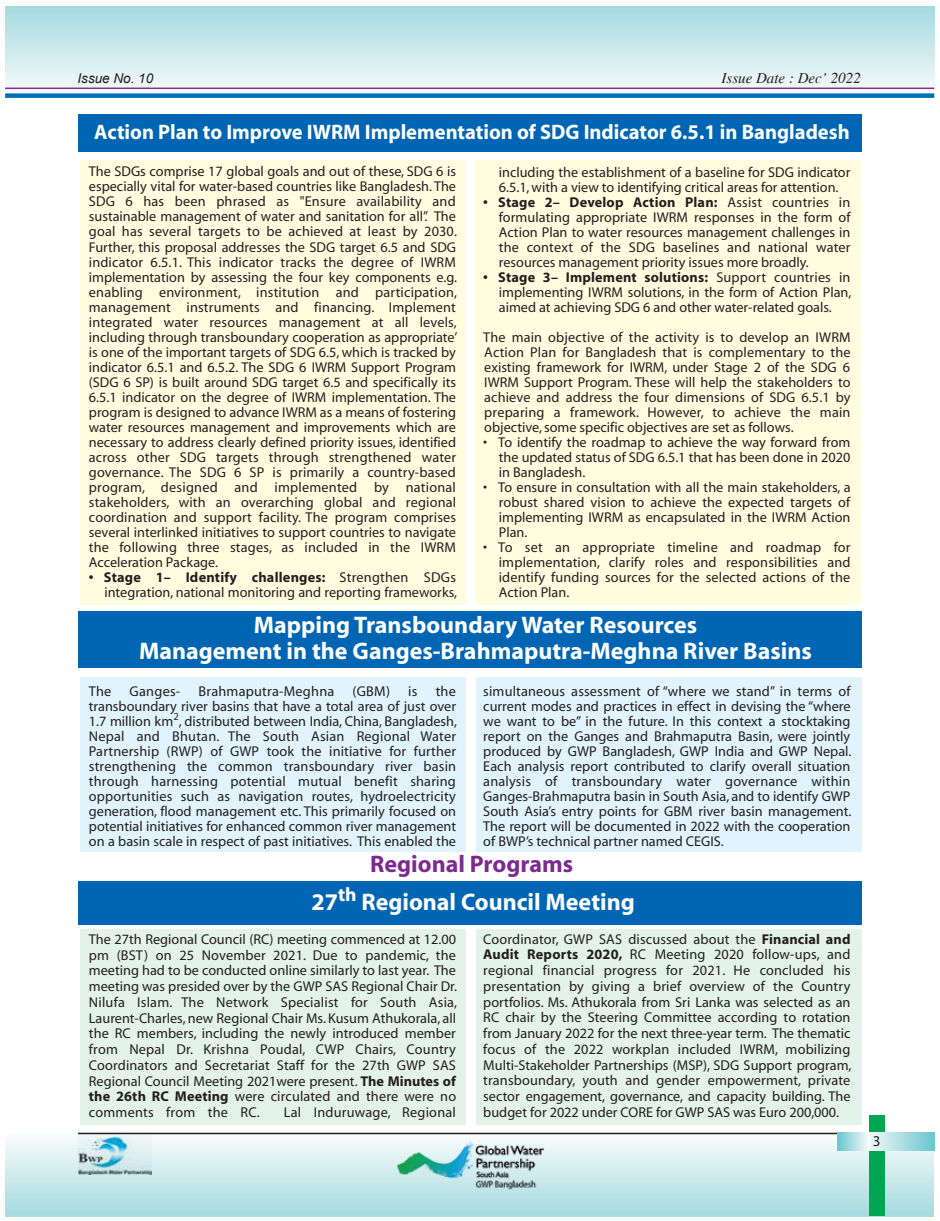
<style>
.page{position:relative;width:940px;height:1221px;background:#fff}
.page>*{position:absolute;margin:0;border:0;box-sizing:border-box;transform-origin:0 0}
.t1{font:700 24px/25.8px "Myriad";color:#fff;text-align:center}
.t2{font:700 24px "Myriad";color:#7c2a90}
.t3{font:700 21px "Myriad";color:#fff}
.t4{font:italic 15px "Times";color:#231f20}
.t5{font:15px "Myriad";color:#231f20}
.t6{font:14.25px/15px "Myriad";color:#231f20;text-align:justify}
.t7{font:italic 13.5px "Arial";color:#231f20}
.s1{font-weight:700}
</style>
<div class="page">
<div style="left:80px;top:160px;width:385px;height:445px;background:#fffcdf"></div>
<div style="left:475px;top:160px;width:386px;height:445px;background:#fffcdf"></div>
<div style="left:80px;top:677px;width:385px;height:174px;background:#e1f4fd"></div>
<div style="left:476px;top:677px;width:386px;height:174px;background:#e1f4fd"></div>
<div style="left:80px;top:929px;width:385px;height:195px;background:#e3f2eb"></div>
<div style="left:476px;top:929px;width:386px;height:195px;background:#e3f2eb"></div>
<div style="left:78px;top:880px;width:783px;height:44px;background:#0066b3"></div>
<div style="left:78px;top:611px;width:783px;height:57px;background:#0066b3"></div>
<div style="left:78px;top:114px;width:783px;height:38px;background:#0066b3"></div>
<div style="left:5px;top:1133px;width:929px;height:83px;background:linear-gradient(to bottom,#fafcfc,#a5dadf)"></div>
<img style="left:79px;top:1131px;width:72px;height:43px">
<hr style="left:78px;top:1132px;width:775px;height:2px;background:#231f20">
<div style="left:869px;top:1114px;width:15px;height:101px;background:#00a651"></div>
<div style="left:866px;top:1132px;width:68px;height:18px;background:linear-gradient(to right,#fafbfa,#6dc7cf)"></div>
<svg style="left:837px;top:1132px;width:31px;height:18px"></svg>
<div style="left:5px;top:6px;width:929px;height:90px;background:linear-gradient(to bottom,#a3d9de,#f8fbfb)"></div>
<div style="left:5px;top:93px;width:929px;height:5px;background:#006fba"></div>
<hr style="left:5px;top:88px;width:929px;height:1px;background:#862990">
<img style="left:392px;top:1135px;width:155px;height:55px">
<p class="t7" style="left:77px;top:69px;width:77px">Issue No. 10</p>
<p class="t4" style="left:721px;top:69px;width:141px">Issue Date : Dec’ 2022</p>
<h2 class="t3" style="left:94px;top:121px;width:757px">Action Plan to Improve IWRM Implementation of SDG Indicator 6.5.1 in Bangladesh</h2>
<p class="t6" style="left:89px;top:165px;width:370px">The SDGs comprise 17 global goals and out of these, SDG 6 is especially vital for water-based countries like Bangladesh. The SDG 6 has been phrased as "Ensure availability and sustainable management of water and sanitation for all”. The goal has several targets to be achieved at least by 2030.<br>Further, this proposal addresses the SDG target 6.5 and SDG indicator 6.5.1. This indicator tracks the degree of IWRM implementation by assessing the four key components e.g. enabling environment, institution and participation, management instruments and financing. Implement integrated water resources management at all levels, including through transboundary cooperation as appropriate’ is one of the important targets of SDG 6.5, which is tracked by indicator 6.5.1 and 6.5.2. The SDG 6 IWRM Support Program (SDG 6 SP) is built around SDG target 6.5 and specifically its 6.5.1 indicator on the degree of IWRM implementation. The program is designed to advance IWRM as a means of fostering water resources management and improvements which are necessary to address clearly defined priority issues, identified across other SDG targets through strengthened water governance. The SDG 6 SP is primarily a country-based program, designed and implemented by national stakeholders, with an overarching global and regional coordination and support facility. The program comprises several interlinked initiatives to support countries to navigate the following three stages, as included in the IWRM Acceleration Package.</p>
<p class="t6" style="left:89px;top:570px;width:370px;text-align:right"><span class="s1">• Stage 1– Identify challenges:</span> Strengthen SDGs integration, national monitoring and reporting frameworks,</p>
<p class="t6" style="left:499px;top:165px;width:353px">including the establishment of a baseline for SDG indicator<br>6.5.1, with a view to identifying critical areas for attention.</p>
<p class="t6" style="left:499px;top:195px;width:353px;text-indent:-16px"><span class="s1">• Stage 2– Develop Action Plan:</span> Assist countries in formulating appropriate IWRM responses in the form of Action Plan to water resources management challenges in the context of the SDG baselines and national water resources management priority issues more broadly.</p>
<p class="t6" style="left:499px;top:270px;width:354px;text-indent:-16px"><span class="s1">• Stage 3– Implement solutions:</span> Support countries in implementing IWRM solutions, in the form of Action Plan, aimed at achieving SDG 6 and other water-related goals.</p>
<p class="t6" style="left:483px;top:330px;width:369px">The main objective of the activity is to develop an IWRM Action Plan for Bangladesh that is complementary to the existing framework for IWRM, under Stage 2 of the SDG 6<br>IWRM Support Program. These will help the stakeholders to achieve and address the four dimensions of SDG 6.5.1 by preparing a framework. However, to achieve the main objective, some specific objectives are set as follows.</p>
<p class="t6" style="left:499px;top:435px;width:353px;text-indent:-16px">• To identify the roadmap to achieve the way forward from the updated status of SDG 6.5.1 that has been done in 2020 in Bangladesh.</p>
<p class="t6" style="left:499px;top:480px;width:353px;text-indent:-16px">• To ensure in consultation with all the main stakeholders, a robust shared vision to achieve the expected targets of implementing IWRM as encapsulated in the IWRM Action Plan.</p>
<p class="t6" style="left:499px;top:540px;width:353px;text-indent:-16px">• To set an appropriate timeline and roadmap for implementation, clarify roles and responsibilities and identify funding sources for the selected actions of the Action Plan.</p>
<h1 class="t1" style="left:139px;top:612px;width:674px">Mapping Transboundary Water Resources<br>Management in the Ganges-Brahmaputra-Meghna River Basins</h1>
<p class="t6" style="left:89px;top:684px;width:369px;text-indent:347px">the transboundary river basins that have a total area of just over 1.7 million km<sup>2</sup>, distributed between India, China, Bangladesh, Nepal and Bhutan. The South Asian Regional Water Partnership (RWP) of GWP took the initiative for further strengthening the common transboundary river basin through harnessing potential mutual benefit sharing opportunities such as navigation routes, hydroelectricity generation, flood management etc. This primarily focused on potential initiatives for enhanced common river management on a basin scale in respect of past initiatives. This enabled the</p>
<p class="t6" style="left:483px;top:684px;width:370px">simultaneous assessment of “where we stand” in terms of current modes and practices in effect in devising the “where we want to be” in the future. In this context a stocktaking report on the Ganges and Brahmaputra Basin, were jointly produced by GWP Bangladesh, GWP India and GWP Nepal.<br>Each analysis report contributed to clarify overall situation analysis of transboundary water governance within Ganges-Brahmaputra basin in South Asia, and to identify GWP South Asia’s entry points for GBM river basin management.<br>The report will be documented in 2022 with the cooperation of BWP’s technical partner named CEGIS.</p>
<p class="t6" style="left:89px;top:684px;width:24px">The</p>
<p class="t6" style="left:130px;top:684px;width:52px">Ganges-</p>
<p class="t6" style="left:198px;top:684px;width:137px">Brahmaputra-Meghna</p>
<p class="t6" style="left:352px;top:684px;width:39px">(GBM)</p>
<p class="t6" style="left:408px;top:684px;width:11px">is</p>
<h1 class="t2" style="left:370px;top:851px;width:204px">Regional Programs</h1>
<h1 class="t1" style="left:311px;top:889px;width:325px">27<sup>th</sup> Regional Council Meeting</h1>
<p class="t6" style="left:89px;top:931px;width:370px;line-height:15.8px">The 27th Regional Council (RC) meeting commenced at 12.00 pm (BST) on 25 November 2021. Due to pandemic, the meeting had to be conducted online similarly to last year. The meeting was presided over by the GWP SAS Regional Chair Dr.<br>Nilufa Islam. The Network Specialist for South Asia, Laurent-Charles, new Regional Chair Ms. Kusum Athukorala, all the RC members, including the newly introduced member from Nepal Dr. Krishna Poudal, CWP Chairs, Country Coordinators and Secretariat Staff for the 27th GWP SAS Regional Council Meeting 2021were present. <span class="s1">The Minutes of the 26th RC Meeting</span> were circulated and there were no comments from the RC.</p>
<p class="t6" style="left:284px;top:1105px;width:173px">Lal Induruwage, Regional</p>
<p class="t6" style="left:483px;top:931px;width:370px;line-height:15.8px">Coordinator, GWP SAS discussed about the <span class="s1">Financial and Audit Reports 2020,</span> RC Meeting 2020 follow-ups, and regional financial progress for 2021. He concluded his presentation by giving a brief overview of the Country portfolios. Ms. Athukorala from Sri Lanka was selected as an RC chair by the Steering Committee according to rotation from January 2022 for the next three-year term. The thematic focus of the 2022 workplan included IWRM, mobilizing Multi-Stakeholder Partnerships (MSP), SDG Support program, transboundary, youth and gender empowerment, private sector engagement, governance, and capacity building. The budget for 2022 under CORE for GWP SAS was Euro 200,000.</p>
<p class="t5" style="left:872px;top:1133px;width:9px">3</p>
</div>
